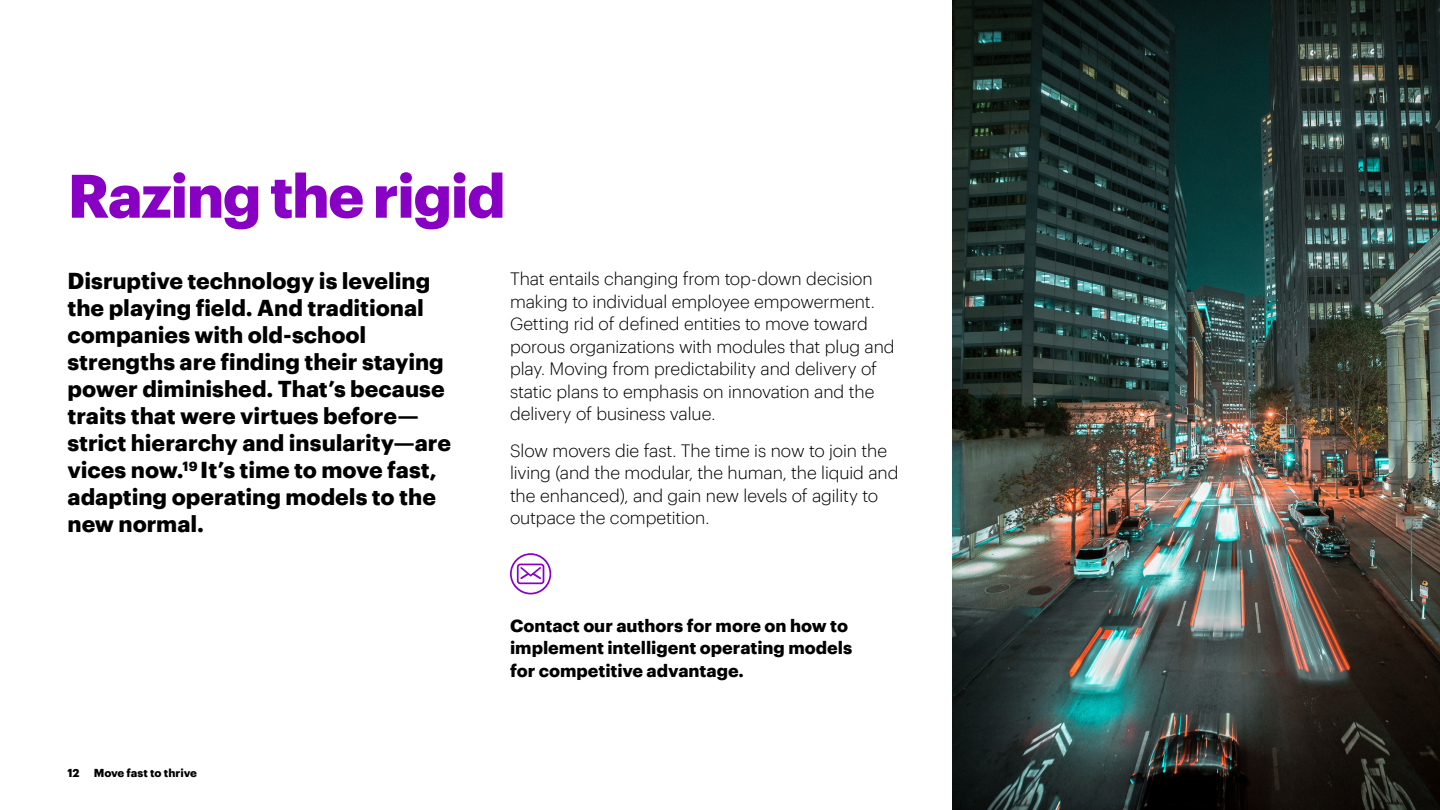
<style>
.page{position:relative;width:1440px;height:810px;background:#fff}
.page>*{position:absolute;margin:0;border:0;box-sizing:border-box;transform-origin:0 0}
.t1{font:700 60px "Graphik";letter-spacing:-.03em;color:#8900c5}
.t2{font:700 22.5px/27px "Graphik";color:#000}
.t3{font:300 17.5px/22.5px "Graphik";letter-spacing:-.01em;color:#000}
.t4{font:700 17.5px/22.5px "Graphik";color:#000}
.t5{font:700 11.25px "Graphik";color:#000}
</style>
<div class="page">
<svg style="left:510px;top:553px;width:41px;height:41px"></svg>
<img style="left:952px;top:0;width:488px;height:810px">
<h1 class="t1" style="left:68px;top:149px;width:440px">Razing the rigid</h1>
<p class="t2" style="left:68px;top:266px;width:385px">Disruptive technology is leveling the playing field. And traditional companies with old-school strengths are finding their staying power diminished. That’s because traits that were virtues before— strict hierarchy and insularity—are vices now.<sup>19</sup> It’s time to move fast, adapting operating models to the new normal.</p>
<p class="t5" style="left:68px;top:764px;width:14px">12</p>
<p class="t5" style="left:94px;top:764px;width:105px">Move fast to thrive</p>
<p class="t3" style="left:510px;top:266px;width:386px">That entails changing from top-down decision making to individual employee empowerment.<br>Getting rid of defined entities to move toward porous organizations with modules that plug and play. Moving from predictability and delivery of static plans to emphasis on innovation and the delivery of business value.</p>
<p class="t3" style="left:510px;top:438px;width:390px">Slow movers die fast. The time is now to join the living (and the modular, the human, the liquid and the enhanced), and gain new levels of agility to outpace the competition.</p>
<p class="t4" style="left:510px;top:613px;width:344px">Contact our authors for more on how to implement intelligent operating models for competitive advantage.</p>
</div>
